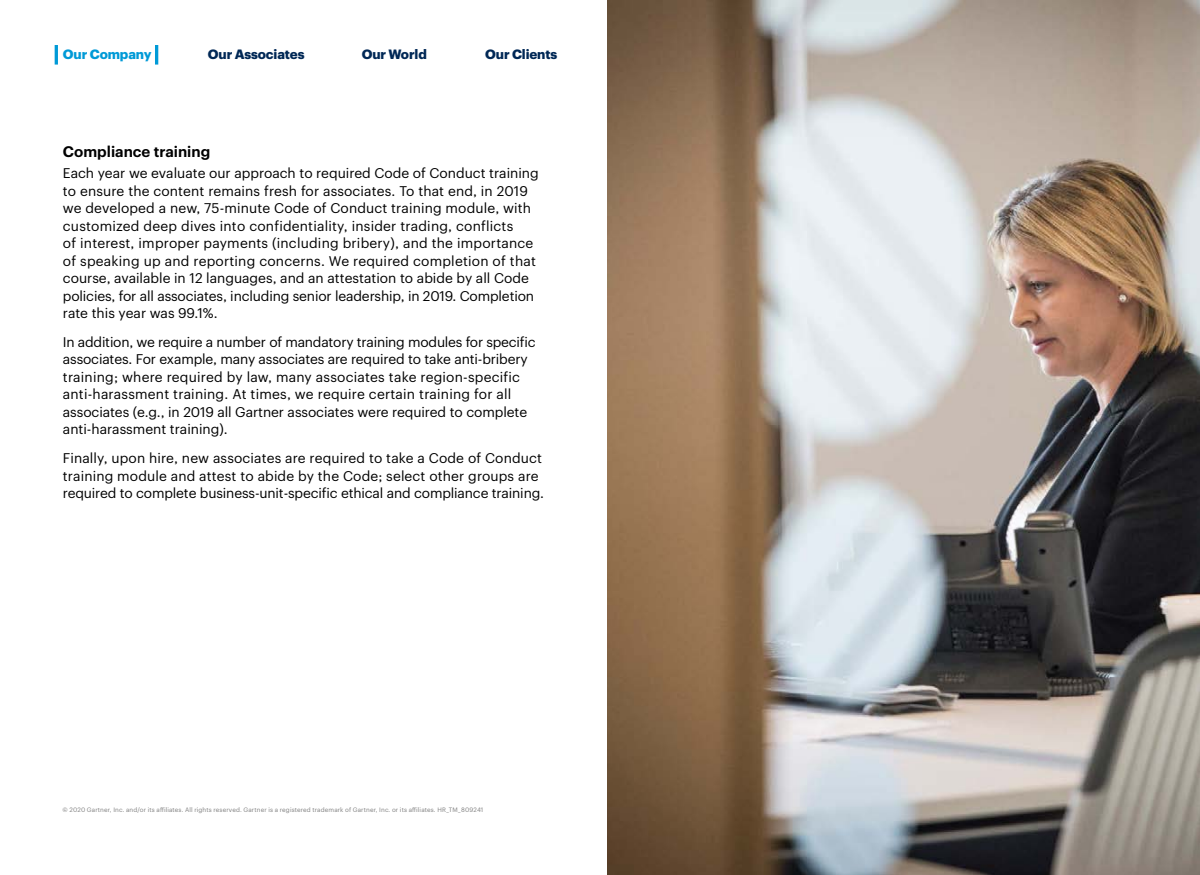
<style>
.page{position:relative;width:1200px;height:875px;background:#fff}
.page>*{position:absolute;margin:0;border:0;box-sizing:border-box;transform-origin:0 0}
.t1{font:600 15px "Graphik";color:#000}
.t2{font:13.75px/17.5px "Graphik";color:#000}
.t3{font:700 13.25px "Graphik";letter-spacing:-.01em;color:#002856}
.t4{font:700 13.25px "Graphik";letter-spacing:-.01em;color:#009ad7}
.t5{font:6.25px "Graphik";letter-spacing:.02em;color:#808080}
</style>
<div class="page">
<hr style="left:155px;top:45px;width:3px;height:20px;background:#009ad7">
<hr style="left:55px;top:45px;width:3px;height:20px;background:#009ad7">
<img style="left:608px;top:0;width:592px;height:875px">
<p class="t4" style="left:63px;top:44px;width:90px">Our Company</p>
<p class="t3" style="left:208px;top:44px;width:98px">Our Associates</p>
<p class="t3" style="left:362px;top:44px;width:67px">Our World</p>
<p class="t3" style="left:485px;top:44px;width:74px">Our Clients</p>
<p class="t1" style="left:63px;top:140px;width:149px">Compliance training</p>
<p class="t2" style="left:63px;top:163px;width:477px">Each year we evaluate our approach to required Code of Conduct training to ensure the content remains fresh for associates. To that end, in 2019 we developed a new, 75-minute Code of Conduct training module, with customized deep dives into confidentiality, insider trading, conflicts<br>of interest, improper payments (including bribery), and the importance of speaking up and reporting concerns. We required completion of that course, available in 12 languages, and an attestation to abide by all Code policies, for all associates, including senior leadership, in 2019. Completion rate this year was 99.1%.</p>
<p class="t2" style="left:63px;top:332px;width:474px">In addition, we require a number of mandatory training modules for specific associates. For example, many associates are required to take anti-bribery training; where required by law, many associates take region-specific anti-harassment training. At times, we require certain training for all associates (e.g., in 2019 all Gartner associates were required to complete anti-harassment training).</p>
<p class="t2" style="left:63px;top:448px;width:483px">Finally, upon hire, new associates are required to take a Code of Conduct training module and attest to abide by the Code; select other groups are required to complete business-unit-specific ethical and compliance training.</p>
<p class="t5" style="left:62px;top:805px;width:422px">© 2020 Gartner, Inc. and/or its affiliates. All rights reserved. Gartner is a registered trademark of Gartner, Inc. or its affiliates. HR_TM_809241</p>
</div>
